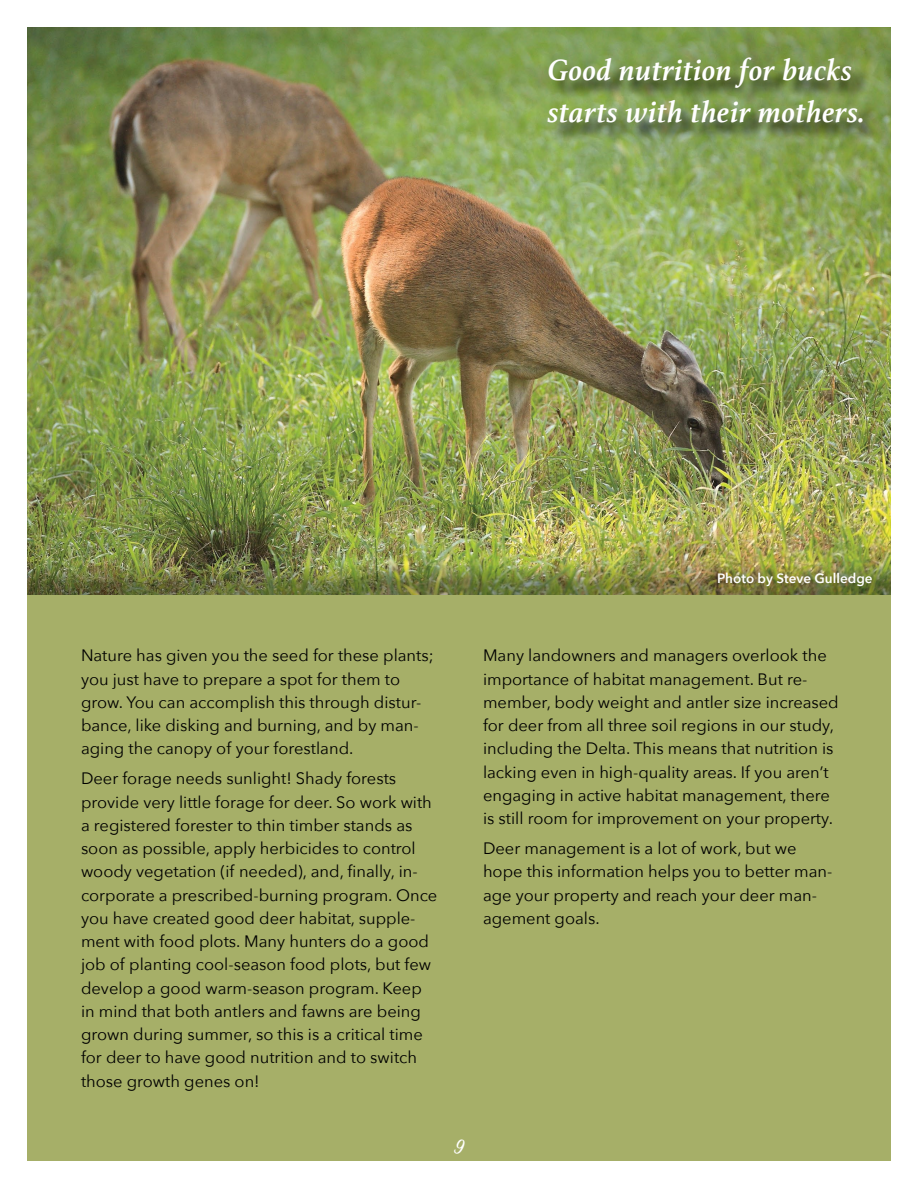
<style>
.page{position:relative;width:918px;height:1188px;background:#fff}
.page>*{position:absolute;margin:0;border:0;box-sizing:border-box;transform-origin:0 0}
.t1{font:italic 700 31.5px/42px "Athelas";letter-spacing:.02em;color:#fff}
.t2{font:22.5px "Sign Painter House Script";color:#fff}
.body_text{font:16.5px/23.2px "Avenir Next";color:#000}
.body_text-2{font:600 13.5px "Avenir Next";color:#fff}
</style>
<div class="page">
<div style="left:27px;top:595px;width:864px;height:566px;background:#a6af68"></div>
<img style="left:27px;top:27px;width:864px;height:536px">
<div style="left:551px;top:61px;width:330px;height:80px;background:#000;opacity:.75"></div>
<img style="left:27px;top:563px;width:864px;height:32px">
<h1 class="t1" style="left:548px;top:48px;width:319px">Good nutrition for bucks starts with their mothers.</h1>
<p class="body_text-2" style="left:717px;top:567px;width:157px">Photo by Steve Gulledge</p>
<p class="body_text" style="left:81px;top:643px;width:354px">Nature has given you the seed for these plants; you just have to prepare a spot for them to grow. You can accomplish this through distur&shy;bance, like disking and burning, and by man&shy;aging the canopy of your forestland.</p>
<p class="body_text" style="left:81px;top:766px;width:358px">Deer forage needs sunlight! Shady forests provide very little forage for deer. So work with a registered forester to thin timber stands as soon as possible, apply herbicides to control woody vegetation (if needed), and, finally, in&shy;corporate a prescribed-burning program. Once you have created good deer habitat, supple&shy;ment with food plots. Many hunters do a good job of planting cool-season food plots, but few develop a good warm-season program. Keep in mind that both antlers and fawns are being grown during summer, so this is a critical time for deer to have good nutrition and to switch those growth genes on!</p>
<p class="body_text" style="left:483px;top:643px;width:357px">Many landowners and managers overlook the importance of habitat management. But re&shy;member, body weight and antler size increased for deer from all three soil regions in our study, including the Delta. This means that nutrition is lacking even in high-quality areas. If you aren’t engaging in active habitat management, there is still room for improvement on your property.</p>
<p class="body_text" style="left:483px;top:836px;width:351px">Deer management is a lot of work, but we hope this information helps you to better man&shy;age your property and reach your deer man&shy;agement goals.</p>
<h2 class="t2" style="left:454px;top:1132px;width:11px">9</h2>
</div>
